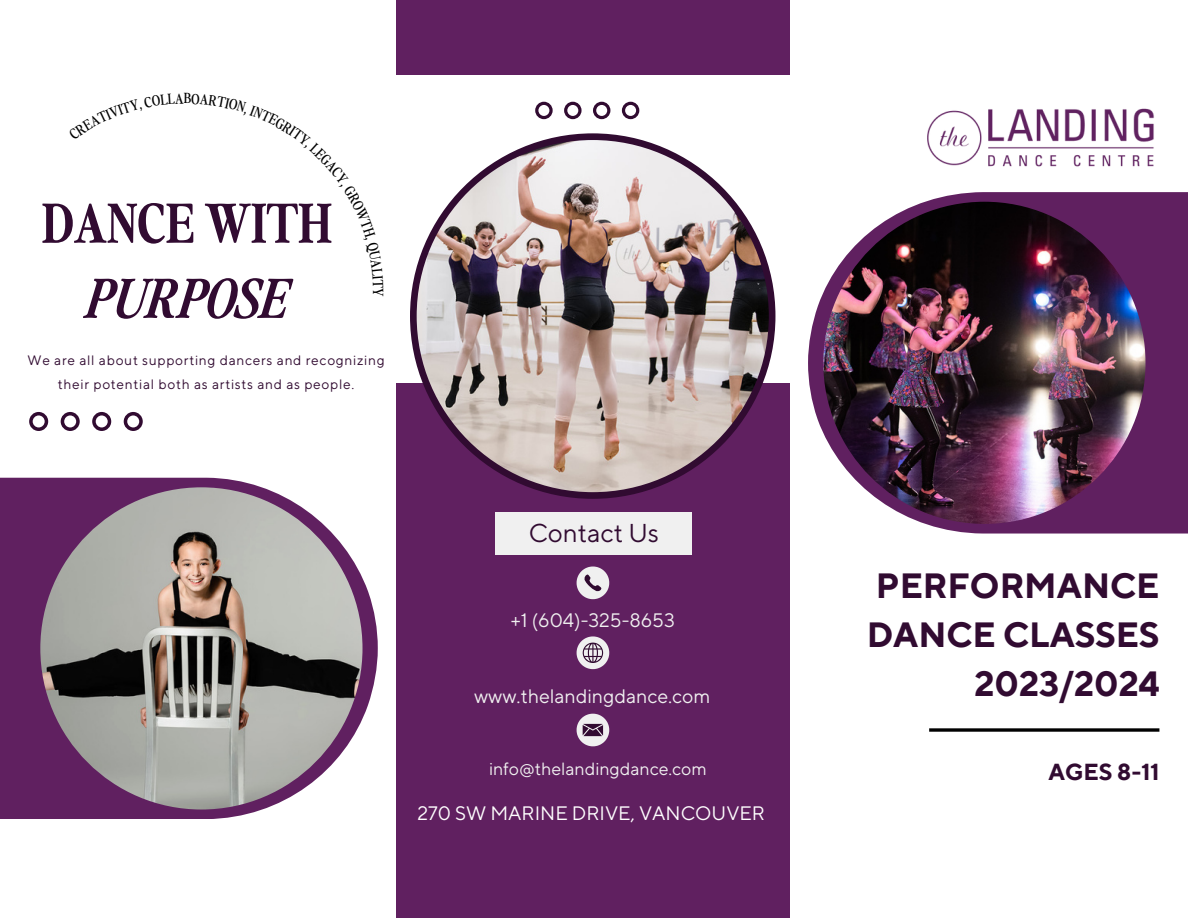
<style>
.page{position:relative;width:1188px;height:918px;background:#fff}
.page>*{position:absolute;margin:0;border:0;box-sizing:border-box;transform-origin:0 0}
.t1{font:700 53.85px "Perfectly Nineties";color:#310b31}
.t2{font:italic 700 53.85px "Perfectly Nineties";color:#310b31}
.t3{font:700 34.95px/48.8px "TT Norms Pro";color:#310b31;text-align:right}
.t4{font:25.8px "TT Norms Pro";color:#310b31}
.t5{font:700 23.1px "TT Norms Pro";color:#310b31}
.t6{font:19.35px "TT Norms Pro";color:#f0f0f0}
.t7{font:19.35px "TT Norms Pro";color:#fff}
.t8{font:17.55px "TT Norms Pro";color:#f0f0f0}
.t9{font:14.1px "Perfectly Nineties";color:#000}
.t10{font:13.65px/24px "TT Norms Pro";letter-spacing:.055em;color:#310b31;text-align:center}
</style>
<div class="page">
<svg style="left:809px;top:192px;width:379px;height:342px;fill:#602060"></svg>
<img style="left:823px;top:202px;width:323px;height:322px;border-radius:50%">
<div style="left:396px;top:0;width:394px;height:918px;background:#602060"></div>
<svg style="left:0;top:478px;width:377px;height:341px;fill:#602060"></svg>
<img style="left:40px;top:487px;width:323px;height:323px;border-radius:50%">
<svg style="left:29px;top:412px;width:114px;height:19px"></svg>
<div style="left:384px;top:75px;width:407px;height:308px;background:#fff"></div>
<svg style="left:410px;top:133px;width:365px;height:366px"></svg>
<svg style="left:535px;top:102px;width:104px;height:17px"></svg>
<div style="left:496px;top:513px;width:196px;height:42px;background:#f0f0f0"></div>
<svg style="left:577px;top:567px;width:32px;height:32px"></svg>
<svg style="left:577px;top:636px;width:32px;height:33px"></svg>
<svg style="left:577px;top:714px;width:32px;height:32px"></svg>
<img style="left:927px;top:108px;width:227px;height:59px">
<svg style="left:929px;top:728px;width:230px;height:4px"></svg>
<p class="t1" style="left:42px;top:184px;width:292px">DANCE WITH</p>
<p class="t2" style="left:86px;top:259px;width:203px">PURPOSE</p>
<p class="t10" style="left:28px;top:349px;width:359px">We are all about supporting dancers and recognizing their potential both as artists and as people.</p>
<p class="t9" style="left:389px;top:288px;width:10px;rotate:90deg">Y</p>
<p class="t4" style="left:529px;top:518px;width:132px">Contact Us</p>
<p class="t6" style="left:511px;top:609px;width:165px">+1 (604)-325-8653</p>
<p class="t6" style="left:474px;top:684px;width:238px">www.thelandingdance.com</p>
<p class="t3" style="left:876px;top:563px;width:285px">PERFORMANCE</p>
<p class="t3" style="left:867px;top:612px;width:294px">DANCE CLASSES<br>2023/2024</p>
<p class="t8" style="left:489px;top:759px;width:219px">info@thelandingdance.com</p>
<p class="t5" style="left:1049px;top:758px;width:112px">AGES 8-11</p>
<p class="t7" style="left:418px;top:802px;width:349px">270 SW MARINE DRIVE, VANCOUVER</p>
</div>
